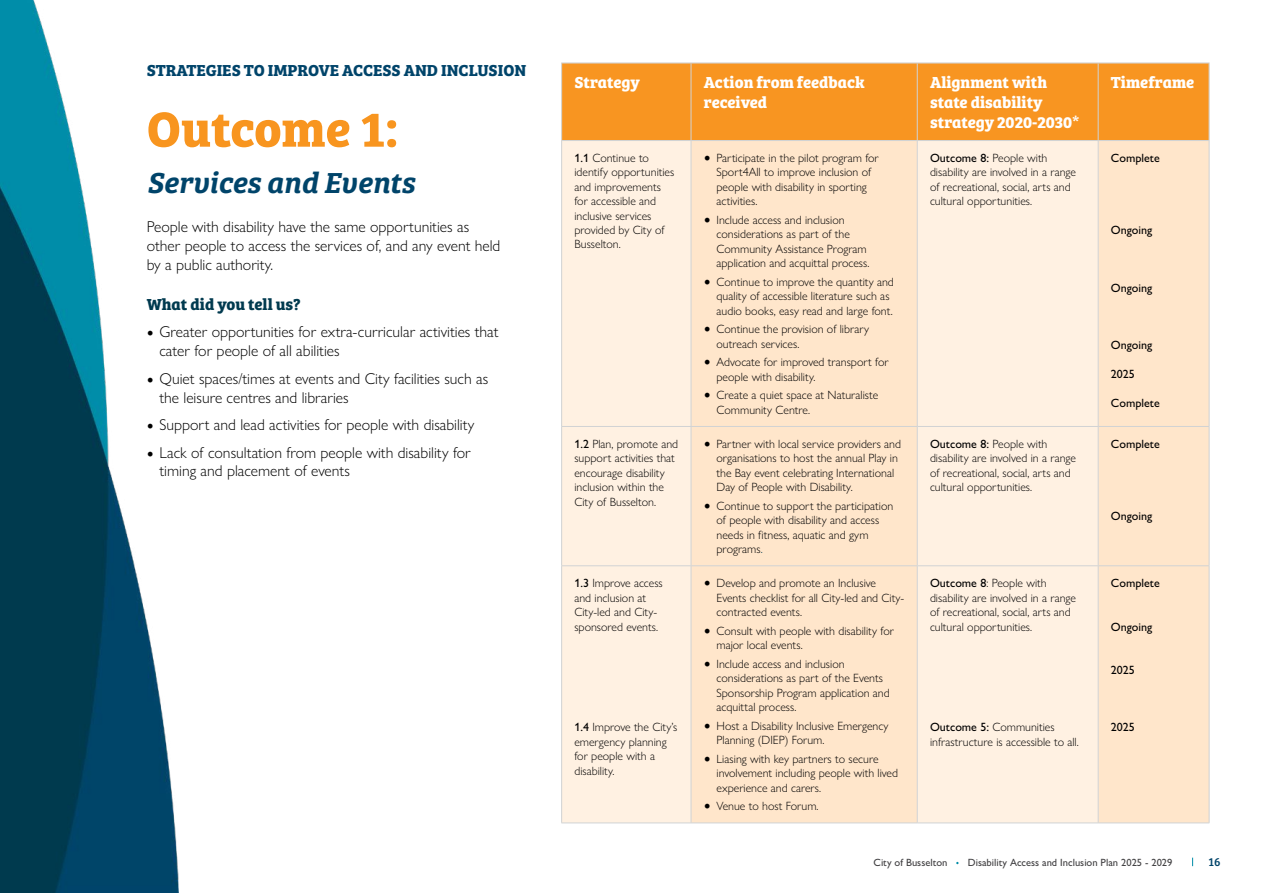
<style>
.page{position:relative;width:1263px;height:893px;background:#fff}
.page>*{position:absolute;margin:0;border:0;box-sizing:border-box;transform-origin:0 0}
.t1{font:700 51px "Bree Serif";color:#f8951f}
.t2{font:italic 30px "Bree Serif Sb";color:#00446a}
.t3{font:700 16.5px/19.8px "Bree Serif";color:#fff}
.t4{font:700 16.5px "Bree Serif";color:#00446a}
.t5{font:700 16.5px "Bree Serif";color:#003a4f}
.t6{font:300 15.75px/18.9px "Gill Sans Nova";color:#000}
.t7{font:300 12px/14.4px "Gill Sans Nova";color:#000}
.t8{font:500 12px "Gill Sans Nova";color:#000}
.t9{font:12px "Bree Serif";color:#00446a}
.t10{font:500 10.5px "Gill Sans Nova";color:#414042}
.s1{font-family:"Minion Pro";font-weight:400;font-size:18px}
.s2{font-weight:500}
.s3{color:#003a4f}
</style>
<div class="page">
<img style="left:0;top:0;width:178px;height:893px">
<div style="left:562px;top:64px;width:647px;height:76px;background:#f89521"></div>
<div style="left:562px;top:141px;width:129px;height:682px;background:#fff1e2"></div>
<div style="left:692px;top:141px;width:225px;height:682px;background:#ffe6cb"></div>
<div style="left:918px;top:141px;width:180px;height:682px;background:#fff1e2"></div>
<div style="left:1099px;top:141px;width:110px;height:682px;background:#ffe6cb"></div>
<hr style="left:561px;top:63px;width:130px;height:1px;background:#d1d3d4">
<hr style="left:561px;top:63px;width:1px;height:77px;background:#d1d3d4">
<hr style="left:691px;top:63px;width:226px;height:1px;background:#d1d3d4">
<hr style="left:691px;top:63px;width:1px;height:77px;background:#d1d3d4">
<hr style="left:917px;top:63px;width:181px;height:1px;background:#d1d3d4">
<hr style="left:917px;top:63px;width:1px;height:77px;background:#d1d3d4">
<hr style="left:1098px;top:63px;width:111px;height:1px;background:#d1d3d4">
<hr style="left:1098px;top:63px;width:1px;height:77px;background:#d1d3d4">
<hr style="left:1209px;top:63px;width:1px;height:77px;background:#d1d3d4">
<hr style="left:561px;top:140px;width:130px;height:1px;background:#d1d3d4">
<hr style="left:561px;top:141px;width:1px;height:285px;background:#d1d3d4">
<hr style="left:691px;top:140px;width:226px;height:1px;background:#d1d3d4">
<hr style="left:691px;top:141px;width:1px;height:285px;background:#d1d3d4">
<hr style="left:917px;top:140px;width:181px;height:1px;background:#d1d3d4">
<hr style="left:917px;top:141px;width:1px;height:285px;background:#d1d3d4">
<hr style="left:1098px;top:140px;width:111px;height:1px;background:#d1d3d4">
<hr style="left:1098px;top:141px;width:1px;height:285px;background:#d1d3d4">
<hr style="left:1209px;top:141px;width:1px;height:285px;background:#d1d3d4">
<hr style="left:561px;top:426px;width:130px;height:1px;background:#d1d3d4">
<hr style="left:561px;top:427px;width:1px;height:138px;background:#d1d3d4">
<hr style="left:691px;top:426px;width:226px;height:1px;background:#d1d3d4">
<hr style="left:691px;top:427px;width:1px;height:138px;background:#d1d3d4">
<hr style="left:917px;top:426px;width:181px;height:1px;background:#d1d3d4">
<hr style="left:917px;top:427px;width:1px;height:138px;background:#d1d3d4">
<hr style="left:1098px;top:426px;width:111px;height:1px;background:#d1d3d4">
<hr style="left:1098px;top:427px;width:1px;height:138px;background:#d1d3d4">
<hr style="left:1209px;top:427px;width:1px;height:138px;background:#d1d3d4">
<hr style="left:561px;top:565px;width:130px;height:1px;background:#d1d3d4">
<hr style="left:561px;top:566px;width:1px;height:257px;background:#d1d3d4">
<hr style="left:691px;top:565px;width:226px;height:1px;background:#d1d3d4">
<hr style="left:691px;top:566px;width:1px;height:257px;background:#d1d3d4">
<hr style="left:917px;top:565px;width:181px;height:1px;background:#d1d3d4">
<hr style="left:917px;top:566px;width:1px;height:257px;background:#d1d3d4">
<hr style="left:1098px;top:565px;width:111px;height:1px;background:#d1d3d4">
<hr style="left:1098px;top:566px;width:1px;height:257px;background:#d1d3d4">
<hr style="left:1209px;top:566px;width:1px;height:257px;background:#d1d3d4">
<hr style="left:561px;top:823px;width:130px;height:1px;background:#d1d3d4">
<hr style="left:691px;top:823px;width:226px;height:1px;background:#d1d3d4">
<hr style="left:917px;top:823px;width:181px;height:1px;background:#d1d3d4">
<hr style="left:1098px;top:823px;width:111px;height:1px;background:#d1d3d4">
<h3 class="t4" style="left:147px;top:58px;width:381px">STRATEGIES TO IMPROVE ACCESS AND INCLUSION</h3>
<h1 class="t1" style="left:147px;top:89px;width:253px">Outcome 1:</h1>
<h2 class="t2" style="left:147px;top:159px;width:269px">Services and Events</h2>
<h3 class="t6" style="left:147px;top:217px;width:355px;line-height:19.4px">People with disability have the same opportunities as other people to access the services of, and any event held by a public authority.</h3>
<h3 class="t5" style="left:147px;top:291px;width:156px">What did you tell us?</h3>
<h3 class="t6" style="left:159px;top:322px;width:341px;text-indent:-13px"><span class="s1">•</span> Greater opportunities for extra-curricular activities that cater for people of all abilities</h3>
<h3 class="t6" style="left:159px;top:369px;width:331px;text-indent:-13px"><span class="s1">•</span> Quiet spaces/times at events and City facilities such as the leisure centres and libraries</h3>
<h3 class="t6" style="left:147px;top:415px;width:329px"><span class="s1">•</span> Support and lead activities for people with disability</h3>
<h3 class="t6" style="left:159px;top:442px;width:313px;text-indent:-13px"><span class="s1">•</span> Lack of consultation from people with disability for timing and placement of events</h3>
<h3 class="t3" style="left:574px;top:71px;width:67px">Strategy</h3>
<h3 class="t3" style="left:704px;top:71px;width:162px">Action from feedback received</h3>
<h3 class="t3" style="left:930px;top:71px;width:151px">Alignment with state disability strategy 2020-2030*</h3>
<h3 class="t3" style="left:1111px;top:71px;width:85px">Timeframe</h3>
<p class="t7" style="left:574px;top:151px;width:101px"><span class="s2">1.1</span> Continue to identify opportunities and improvements for accessible and inclusive services provided by City of<br>Busselton.</p>
<p class="t7" style="left:716px;top:151px;width:164px;text-indent:-13px"><span class="s1">•</span> Participate in the pilot program for<br>Sport4All to improve inclusion of people with disability in sporting activities.</p>
<p class="t7" style="left:930px;top:151px;width:147px"><span class="s2">Outcome 8:</span> People with disability are involved in a range of recreational, social, arts and cultural opportunities.</p>
<p class="t8" style="left:1111px;top:151px;width:50px">Complete</p>
<p class="t8" style="left:1111px;top:223px;width:43px">Ongoing</p>
<p class="t7" style="left:716px;top:212px;width:154px;text-indent:-13px"><span class="s1">•</span> Include access and inclusion considerations as part of the<br>Community Assistance Program application and acquittal process.</p>
<p class="t7" style="left:716px;top:274px;width:179px;text-indent:-13px"><span class="s1">•</span> Continue to improve the quantity and quality of accessible literature such as audio books, easy read and large font.</p>
<p class="t7" style="left:716px;top:322px;width:154px;text-indent:-13px"><span class="s1">•</span> Continue the provision of library outreach services.</p>
<p class="t7" style="left:716px;top:355px;width:174px;text-indent:-13px"><span class="s1">•</span> Advocate for improved transport for people with disability.</p>
<p class="t7" style="left:716px;top:388px;width:163px;text-indent:-13px"><span class="s1">•</span> Create a quiet space at Naturaliste<br>Community Centre.</p>
<p class="t8" style="left:1111px;top:280px;width:43px">Ongoing</p>
<p class="t8" style="left:1111px;top:338px;width:43px">Ongoing</p>
<p class="t8" style="left:1111px;top:367px;width:25px">2025</p>
<p class="t8" style="left:1111px;top:395px;width:50px">Complete</p>
<p class="t7" style="left:574px;top:437px;width:105px"><span class="s2">1.2</span> Plan, promote and support activities that encourage disability inclusion within the<br>City of Busselton.</p>
<p class="t7" style="left:716px;top:437px;width:186px;text-indent:-13px"><span class="s1">•</span> Partner with local service providers and organisations to host the annual Play in the Bay event celebrating International Day of People with Disability.</p>
<p class="t7" style="left:716px;top:498px;width:178px;text-indent:-13px"><span class="s1">•</span> Continue to support the participation of people with disability and access needs in fitness, aquatic and gym programs<span class="s3">.</span></p>
<p class="t7" style="left:574px;top:576px;width:90px"><span class="s2">1.3</span> Improve access and inclusion at<br>City-led and City&shy;sponsored events.</p>
<p class="t7" style="left:574px;top:720px;width:104px"><span class="s2">1.4</span> Improve the City’s emergency planning for people with a disability.</p>
<p class="t7" style="left:716px;top:576px;width:189px;text-indent:-13px"><span class="s1">•</span> Develop and promote an Inclusive<br>Events checklist for all City-led and City&shy;contracted events.</p>
<p class="t7" style="left:716px;top:623px;width:179px;text-indent:-13px"><span class="s1">•</span> Consult with people with disability for major local events.</p>
<p class="t7" style="left:716px;top:656px;width:175px;text-indent:-13px"><span class="s1">•</span> Include access and inclusion considerations as part of the Events<br>Sponsorship Program application and acquittal process.</p>
<p class="t7" style="left:716px;top:718px;width:174px;text-indent:-13px"><span class="s1">•</span> Host a Disability Inclusive Emergency<br>Planning (DIEP) Forum.</p>
<p class="t7" style="left:716px;top:751px;width:183px;text-indent:-13px"><span class="s1">•</span> Liasing with key partners to secure involvement including people with lived experience and carers.</p>
<p class="t7" style="left:704px;top:799px;width:116px"><span class="s1">•</span> Venue to host Forum.</p>
<p class="t7" style="left:930px;top:437px;width:147px"><span class="s2">Outcome 8:</span> People with disability are involved in a range of recreational, social, arts and cultural opportunities.</p>
<p class="t8" style="left:1111px;top:437px;width:50px">Complete</p>
<p class="t8" style="left:1111px;top:509px;width:43px">Ongoing</p>
<p class="t7" style="left:930px;top:576px;width:147px"><span class="s2">Outcome 8</span>: People with disability are involved in a range of recreational, social, arts and cultural opportunities.</p>
<p class="t7" style="left:930px;top:720px;width:150px"><span class="s2">Outcome 5:</span> Communities infrastructure is accessible to all.</p>
<p class="t8" style="left:1111px;top:576px;width:50px">Complete</p>
<p class="t8" style="left:1111px;top:619px;width:43px">Ongoing</p>
<p class="t8" style="left:1111px;top:662px;width:25px">2025</p>
<p class="t8" style="left:1111px;top:720px;width:25px">2025</p>
<p class="t10" style="left:873px;top:856px;width:75px">City of Busselton</p>
<p class="t10" style="left:968px;top:856px;width:206px">Disability Access and Inclusion Plan 2025 - 2029</p>
<p class="t9" style="left:1208px;top:852px;width:13px">16</p>
</div>
